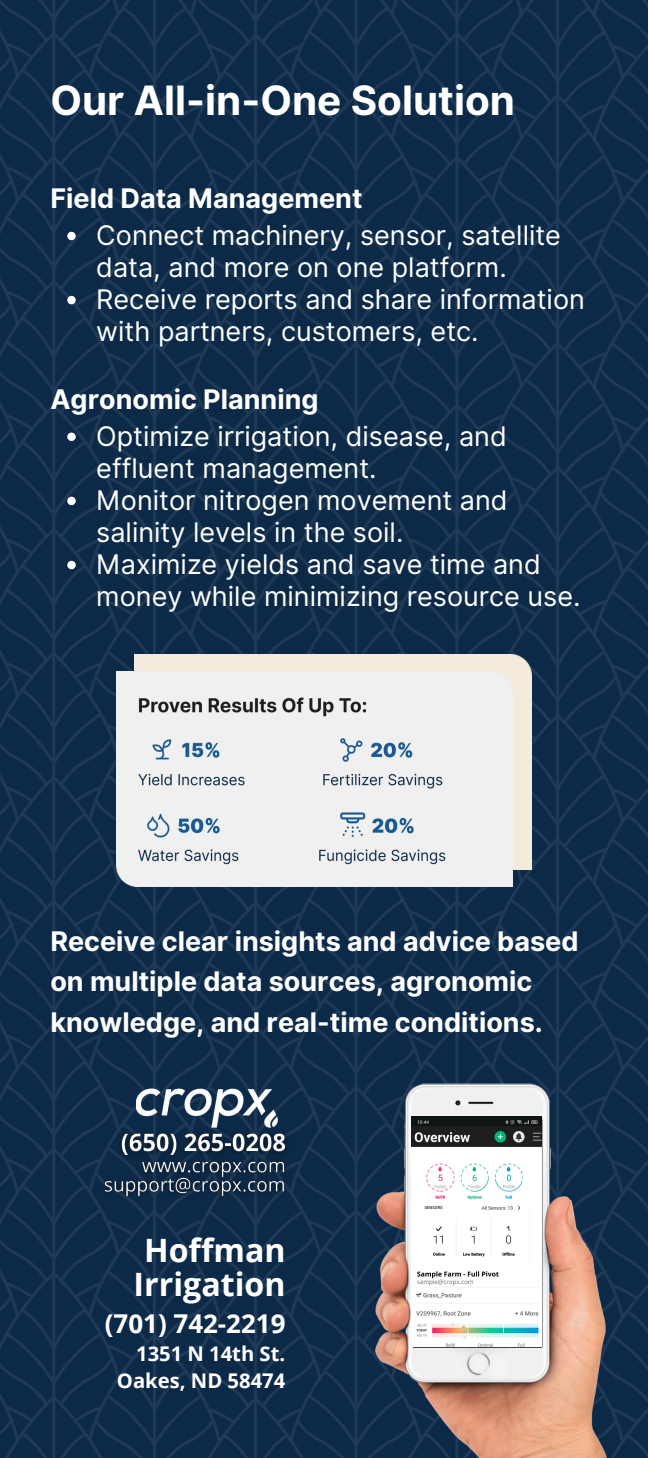
<style>
.page{position:relative;width:648px;height:1458px;background:#fff}
.page>*{position:absolute;margin:0;border:0;box-sizing:border-box;transform-origin:0 0}
.t1{font:700 40.5px "Inter";color:#fff}
.t2{font:700 32.18px/33.8px "Open Sans";color:#fff;text-align:center}
.t3{font:27px/31.9px "Inter";color:#fff}
.t4{font:700 27px/40.5px "Inter";color:#fff}
.t5{font:700 25.88px "Open Sans";color:#fff}
.t6{font:700 20.25px/27px "Open Sans";color:#fff;text-align:right}
</style>
<div class="page">
<img style="left:0;top:0;width:648px;height:1458px">
<div style="left:135px;top:655px;width:396px;height:214px;background:#f5ebdc"></div>
<img style="left:116px;top:672px;width:397px;height:214px">
<img style="left:136px;top:1080px;width:150px;height:42px">
<svg style="left:67px;top:232px;width:9px;height:8px"></svg>
<svg style="left:67px;top:296px;width:9px;height:8px"></svg>
<svg style="left:67px;top:433px;width:9px;height:8px"></svg>
<svg style="left:67px;top:497px;width:9px;height:8px"></svg>
<svg style="left:67px;top:561px;width:9px;height:8px"></svg>
<img style="left:110px;top:1122px;width:188px;height:46px">
<img style="left:93px;top:1152px;width:203px;height:56px">
<img style="left:376px;top:1080px;width:241px;height:378px">
<img style="left:412px;top:1117px;width:130px;height:229px">
<p class="t1" style="left:50px;top:76px;width:466px">Our All-in-One Solution</p>
<p class="t4" style="left:50px;top:178px;width:314px">Field Data Management</p>
<h3 class="t3" style="left:96px;top:219px;width:466px">Connect machinery, sensor, satellite data, and more on one platform.</h3>
<p class="t3" style="left:96px;top:284px;width:490px">Receive reports and share information with partners, customers, etc.</p>
<p class="t4" style="left:50px;top:379px;width:270px">Agronomic Planning</p>
<p class="t3" style="left:96px;top:420px;width:412px">Optimize irrigation, disease, and effluent management.</p>
<p class="t3" style="left:96px;top:484px;width:413px">Monitor nitrogen movement and salinity levels in the soil.</p>
<p class="t3" style="left:96px;top:549px;width:486px">Maximize yields and save time and money while minimizing resource use.</p>
<h3 class="t4" style="left:50px;top:921px;width:530px">Receive clear insights and advice based on multiple data sources, agronomic knowledge, and real-time conditions.</h3>
<p class="t2" style="left:134px;top:1233px;width:154px">Hoffman<br>Irrigation</p>
<h2 class="t5" style="left:105px;top:1305px;width:182px">(701) 742-2219</h2>
<h2 class="t6" style="left:117px;top:1340px;width:170px">1351 N 14th St.<br>Oakes, ND 58474</h2>
</div>
